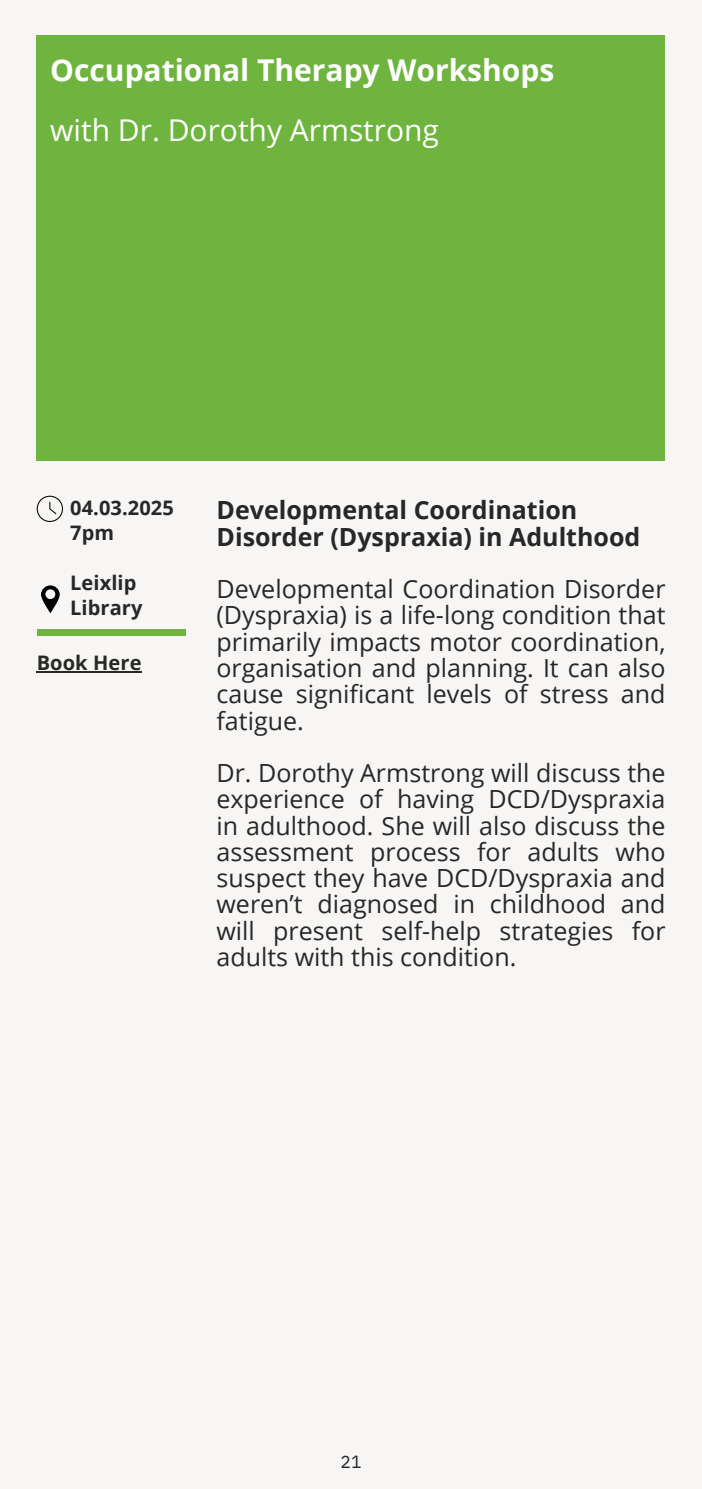
<style>
.page{position:relative;width:702px;height:1489px;background:#fff}
.page>*{position:absolute;margin:0;border:0;box-sizing:border-box;transform-origin:0 0}
.t1{font:700 30px "Open Sans";color:#fff}
.t2{font:30px "Open Sans";color:#fff}
.t3{font:25px/26.2px "Open Sans";color:#272727;text-align:justify}
.t4{font:700 25px/26.2px "Open Sans";color:#272727}
.t5{font:700 20px "Open Sans";letter-spacing:.005em;color:#272727}
.t6{font:700 20px "Open Sans";letter-spacing:.005em;color:#282827}
.t7{font:17.5px "IBM Plex Sans";color:#272727}
</style>
<div class="page">
<div style="left:0;top:0;width:701px;height:1489px;background:#f7f6f5"></div>
<div style="left:37px;top:629px;width:148px;height:6px;background:#6eb43f"></div>
<div style="left:37px;top:35px;width:628px;height:426px;background:#6eb43f"></div>
<svg style="left:37px;top:496px;width:26px;height:26px"></svg>
<svg style="left:41px;top:585px;width:19px;height:28px"></svg>
<hr style="left:37px;top:671px;width:105px;height:2px;background:#282827">
<p class="t1" style="left:50px;top:49px;width:505px">Occupational Therapy Workshops</p>
<h3 class="t2" style="left:50px;top:109px;width:390px">with Dr. Dorothy Armstrong</h3>
<h1 class="t5" style="left:70px;top:494px;width:105px">04.03.2025</h1>
<h2 class="t5" style="left:70px;top:519px;width:45px">7pm</h2>
<p class="t5" style="left:70px;top:569px;width:68px">Leixlip</p>
<p class="t5" style="left:70px;top:594px;width:74px">Library</p>
<h4 class="t6" style="left:37px;top:648px;width:106px">Book Here</h4>
<p class="t4" style="left:216px;top:497px;width:425px">Developmental Coordination<br>Disorder (Dyspraxia) in Adulthood</p>
<p class="t3" style="left:216px;top:575px;width:450px">Developmental Coordination Disorder (Dyspraxia) is a life-long condition that primarily impacts motor coordination, organisation and planning. It can also cause significant levels of stress and fatigue.</p>
<p class="t3" style="left:216px;top:759px;width:450px">Dr. Dorothy Armstrong will discuss the experience of having DCD/Dyspraxia in adulthood. She will also discuss the assessment process for adults who suspect they have DCD/Dyspraxia and weren’t diagnosed in childhood and will present self-help strategies for adults with this condition.</p>
<p class="t7" style="left:340px;top:1450px;width:22px">21</p>
</div>
